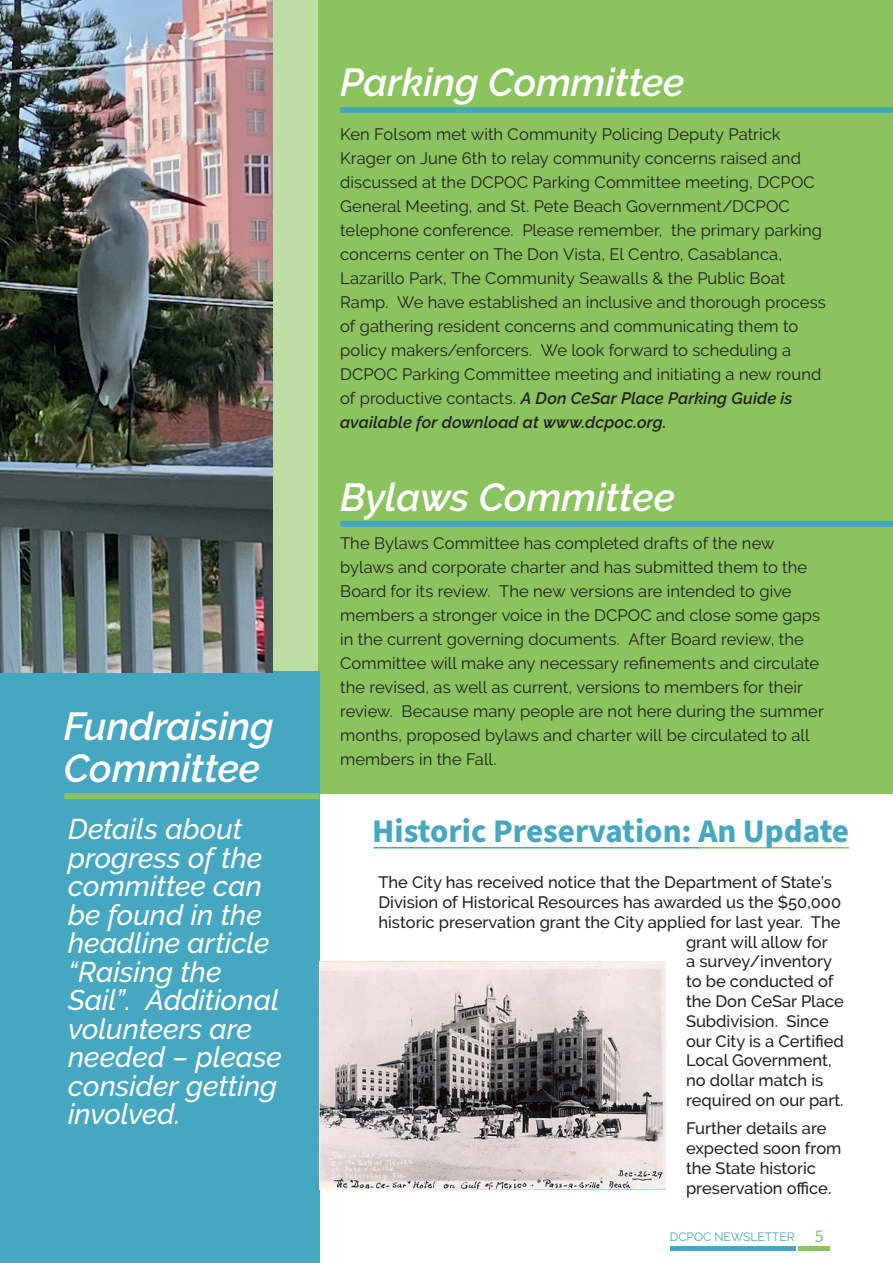
<style>
.page{position:relative;width:893px;height:1263px;background:#fff}
.page>*{position:absolute;margin:0;border:0;box-sizing:border-box;transform-origin:0 0}
.aryticle_title{font:italic 600 39px/42px "Raleway";color:#fff}
.aryticle_title-2{font:700 33px "Source Sans Pro";color:#45a7c1}
.body_text{font:italic 500 28.5px/28.5px "Raleway";color:#fff}
.body_text-2{font:16.5px/24px "Raleway";letter-spacing:.005em;color:#231f20}
.body_text-3{font:500 16.5px/19.8px "Raleway";color:#231f20}
.t1{font:12px "Raleway";color:#45a7c1}
.s1{font-weight:600;font-style:italic}
.s2{font-family:"Source Sans Pro";font-size:18px;color:#8bc35f}
</style>
<div class="page">
<div style="left:318px;top:0;width:575px;height:793px;background:#8bc35f"></div>
<div style="left:267px;top:0;width:52px;height:675px;background:#bedda5"></div>
<div style="left:0;top:672px;width:320px;height:591px;background:#45a7c1"></div>
<hr style="left:697px;top:847px;width:152px;height:1px;background:#8bc35f">
<div style="left:340px;top:521px;width:553px;height:6px;background:#45a7c1"></div>
<img style="left:320px;top:962px;width:346px;height:228px">
<hr style="left:374px;top:847px;width:325px;height:1px;background:#45a7c1">
<div style="left:64px;top:793px;width:256px;height:6px;background:#8bc35f"></div>
<div style="left:340px;top:107px;width:553px;height:6px;background:#45a7c1"></div>
<img style="left:0;top:0;width:272px;height:672px">
<hr style="left:798px;top:1247px;width:31px;height:4px;background:#8bc35f">
<hr style="left:670px;top:1247px;width:125px;height:4px;background:#45a7c1">
<p class="aryticle_title" style="left:64px;top:705px;width:211px">Fundraising<br>Committee</p>
<p class="body_text" style="left:68px;top:815px;width:215px">Details about progress of the committee can be found in the headline article “Raising the<br>Sail”. Additional volunteers are needed – please consider getting involved.</p>
<p class="aryticle_title" style="left:340px;top:61px;width:346px">Parking Committee</p>
<p class="body_text-2" style="left:340px;top:122px;width:487px">Ken Folsom met with Community Policing Deputy Patrick Krager on June 6th to relay community concerns raised and discussed at the DCPOC Parking Committee meeting, DCPOC General Meeting, and St. Pete Beach Government/DCPOC telephone conference. Please remember, the primary parking concerns center on The Don Vista, El Centro, Casablanca, Lazarillo Park, The Community Seawalls &amp; the Public Boat Ramp. We have established an inclusive and thorough process of gathering resident concerns and communicating them to policy makers/enforcers. We look forward to scheduling a DCPOC Parking Committee meeting and initiating a new round of productive contacts. <span class="s1">A Don CeSar Place Parking Guide is available for download at www.dcpoc.org.</span></p>
<p class="aryticle_title" style="left:340px;top:476px;width:336px">Bylaws Committee</p>
<p class="body_text-2" style="left:340px;top:531px;width:485px">The Bylaws Committee has completed drafts of the new bylaws and corporate charter and has submitted them to the Board for its review. The new versions are intended to give members a stronger voice in the DCPOC and close some gaps in the current governing documents. After Board review, the Committee will make any necessary refinements and circulate the revised, as well as current, versions to members for their review. Because many people are not here during the summer months, proposed bylaws and charter will be circulated to all members in the Fall.</p>
<p class="aryticle_title-2" style="left:372px;top:808px;width:478px">Historic Preservation: An Update</p>
<p class="body_text-3" style="left:378px;top:872px;width:455px">The City has received notice that the Department of State’s</p>
<p class="body_text-3" style="left:378px;top:892px;width:464px">Division of Historical Resources has awarded us the $50,000</p>
<p class="body_text-3" style="left:378px;top:912px;width:464px">historic preservation grant the City applied for last year. The</p>
<p class="body_text-3" style="left:686px;top:932px;width:143px">grant will allow for</p>
<p class="body_text-3" style="left:686px;top:952px;width:148px">a survey/inventory</p>
<p class="body_text-3" style="left:686px;top:971px;width:149px">to be conducted of</p>
<p class="body_text-3" style="left:686px;top:991px;width:159px">the Don CeSar Place</p>
<p class="body_text-3" style="left:686px;top:1011px;width:144px">Subdivision. Since</p>
<p class="body_text-3" style="left:686px;top:1031px;width:159px">our City is a Certified</p>
<p class="body_text-3" style="left:686px;top:1051px;width:147px">Local Government,</p>
<p class="body_text-3" style="left:686px;top:1070px;width:139px">no dollar match is</p>
<p class="body_text-3" style="left:686px;top:1090px;width:159px">required on our part.</p>
<p class="body_text-3" style="left:686px;top:1118px;width:157px">Further details are expected soon from the State historic preservation office.</p>
<p class="t1" style="left:670px;top:1230px;width:156px">DCPOC NEWSLETTER <span class="s2">5</span></p>
</div>
